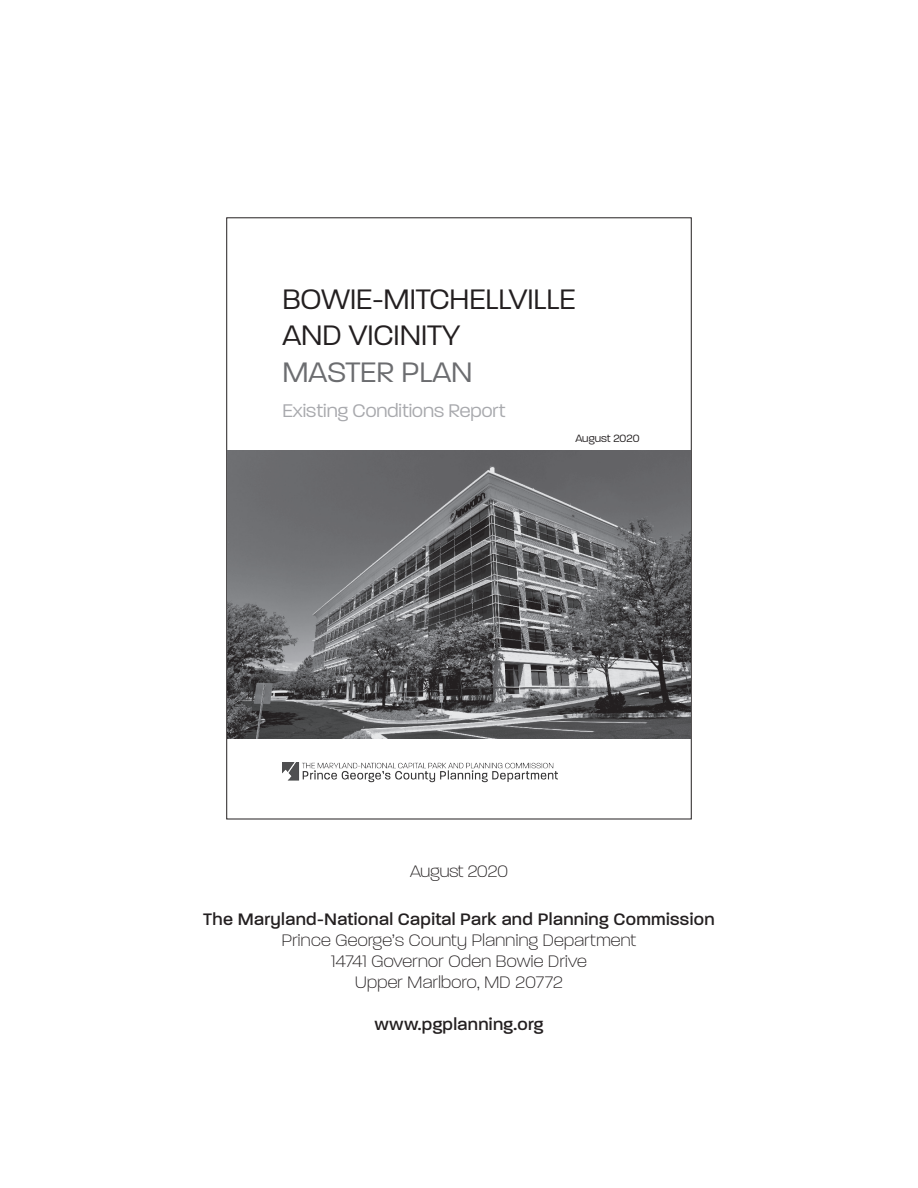
<style>
.page{position:relative;width:918px;height:1188px;background:#fff}
.page>*{position:absolute;margin:0;border:0;box-sizing:border-box;transform-origin:0 0}
.t1{font:300 30.6px "Paralucent";color:#231f20}
.t2{font:300 30.6px "Paralucent";color:#6c6d70}
.t3{font:300 19.8px "Paralucent";color:#a8a9ad}
.t4{font:500 18px/21px "Paralucent";letter-spacing:.02em;color:#231f20;text-align:center}
.t5{font:200 18px "Paralucent";letter-spacing:.02em;color:#231f20}
.t6{font:200 18px "Paralucent";color:#231f20}
.t7{font:300 11.4px "Paralucent";color:#231f20}
.s1{font-weight:200}
</style>
<div class="page">
<img style="left:227px;top:451px;width:464px;height:288px">
<img style="left:282px;top:763px;width:275px;height:19px">
<p class="t1" style="left:282px;top:281px;width:295px">BOWIE-MITCHELLVILLE</p>
<p class="t1" style="left:282px;top:318px;width:180px">AND VICINITY</p>
<p class="t2" style="left:282px;top:354px;width:192px">MASTER PLAN</p>
<p class="t3" style="left:282px;top:399px;width:225px">Existing Conditions Report</p>
<p class="t7" style="left:575px;top:431px;width:66px">August 2020</p>
<p class="t6" style="left:410px;top:861px;width:99px">August 2020</p>
<p class="t4" style="left:203px;top:908px;width:513px">The Maryland-National Capital Park and Planning Commission<br><span class="s1">Prince George’s County Planning Department</span></p>
<p class="t5" style="left:331px;top:951px;width:257px">14741 Governor Oden Bowie Drive</p>
<p class="t5" style="left:355px;top:972px;width:209px">Upper Marlboro, MD 20772</p>
<p class="t4" style="left:374px;top:1013px;width:171px">www.pgplanning.org</p>
</div>
